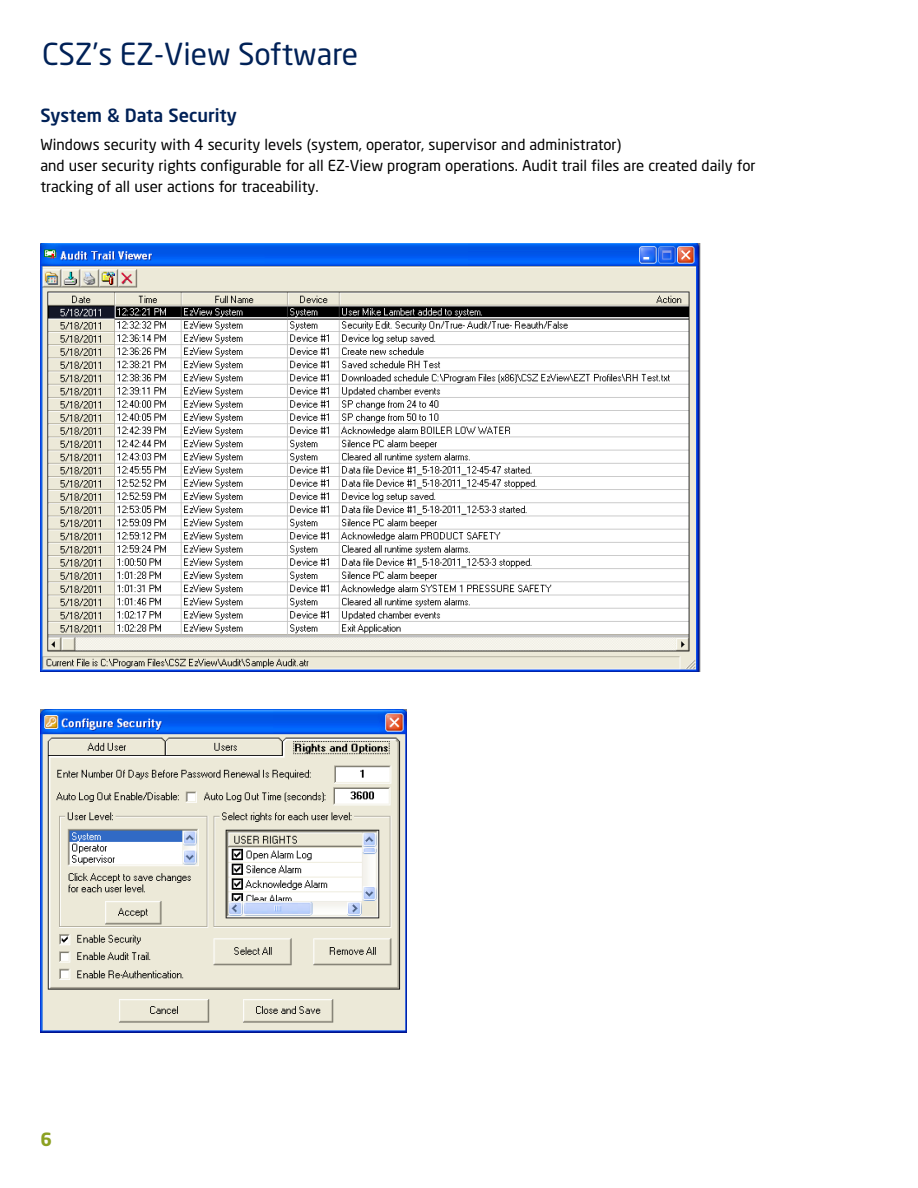
<style>
.page{position:relative;width:918px;height:1188px;background:#fff}
.page>*{position:absolute;margin:0;border:0;box-sizing:border-box;transform-origin:0 0}
.t1{font:30px "Neo Sans Std";color:#002157}
.t2{font:500 18px "Neo Sans Std";color:#002157}
.t3{font:700 18px "Neo Sans Std";color:#8ca122}
.t4{font:15px/21px "Neo Sans Std";color:#000}
</style>
<div class="page">
<img style="left:41px;top:710px;width:365px;height:322px">
<img style="left:41px;top:243px;width:660px;height:428px">
<p class="t1" style="left:42px;top:36px;width:318px">CSZ’s EZ-View Software</p>
<p class="t2" style="left:40px;top:104px;width:198px">System &amp; Data Security</p>
<p class="t4" style="left:40px;top:133px;width:717px">Windows security with 4 security levels (system, operator, supervisor and administrator)<br>and user security rights configurable for all EZ-View program operations. Audit trail files are created daily for tracking of all user actions for traceability.</p>
<p class="t3" style="left:40px;top:1127px;width:13px">6</p>
</div>
